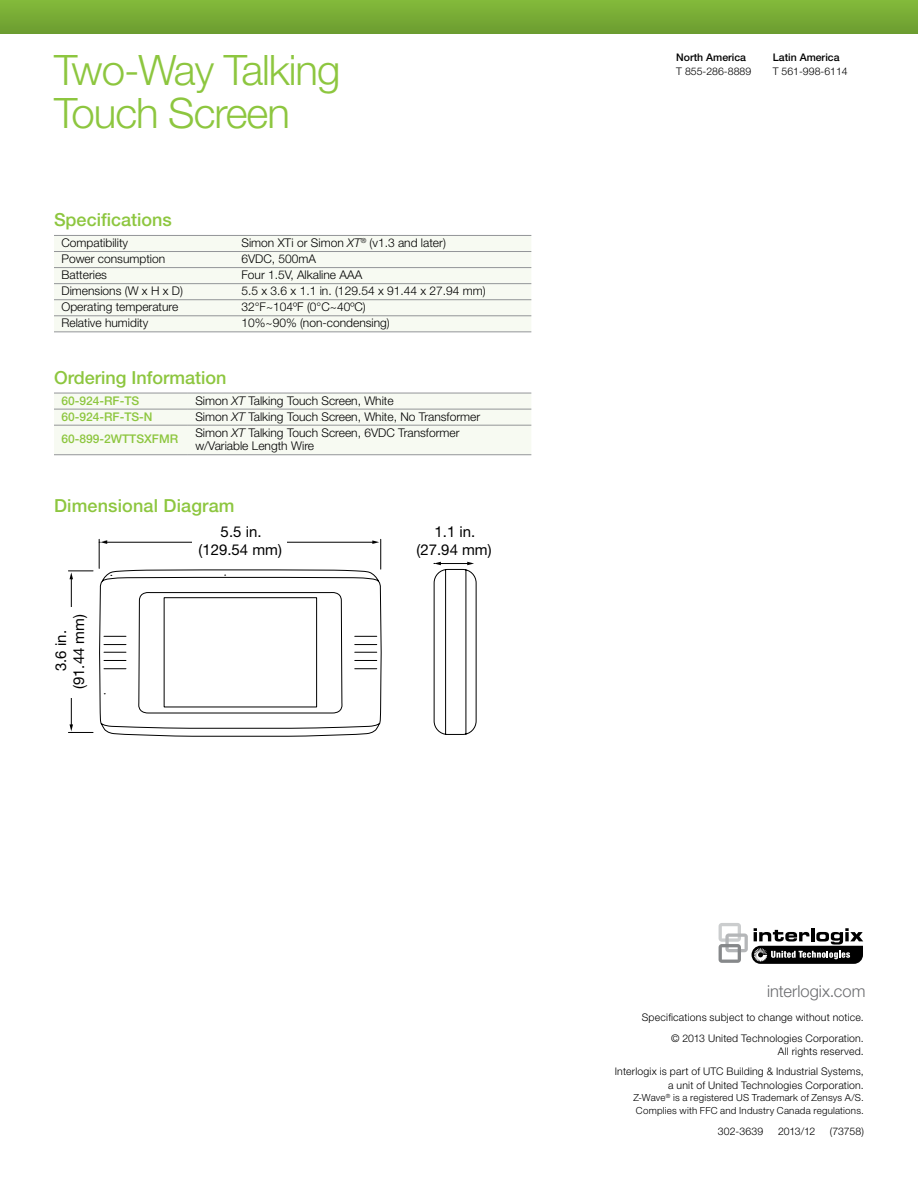
<style>
.page{position:relative;width:918px;height:1188px;background:#fff}
.page>*{position:absolute;margin:0;border:0;box-sizing:border-box;transform-origin:0 0}
.t1{font:300 42px "Helvetica Neue LT Pro";letter-spacing:-.025em;color:#8dc63f}
.t2{font:500 18px "Helvetica Neue LT Pro";color:#8dc63f}
.t3{font:300 16.5px "Helvetica Neue LT Std";color:#6d6e71}
.t4{font:15px/18px "Helvetica Neue LT Std";color:#000;text-align:center}
.t5{font:300 12px/13.5px "Helvetica Neue LT Std";color:#000}
.t6{font:500 12px "Helvetica Neue LT Std";color:#8dc63f}
.t7{font:300 10.5px/20.2px "Helvetica Neue LT Pro";letter-spacing:.02em;color:#000;text-align:right}
.t8{font:300 10.5px "Helvetica Neue LT Pro";color:#000}
.t9{font:500 10.5px "Helvetica Neue LT Pro";color:#000}
.t10{font:300 9.75px/13.5px "Helvetica Neue LT Pro";letter-spacing:.02em;color:#000}
.s1{font-style:italic}
</style>
<div class="page">
<svg style="left:99px;top:538px;width:283px;height:199px"></svg>
<hr style="left:380px;top:539px;width:1px;height:30px;background:#000">
<hr style="left:106px;top:542px;width:267px;height:1px;background:#000">
<div style="left:193px;top:535px;width:94px;height:14px;background:#fff"></div>
<svg style="left:372px;top:540px;width:7px;height:4px"></svg>
<svg style="left:99px;top:539px;width:8px;height:29px"></svg>
<hr style="left:71px;top:578px;width:1px;height:147px;background:#000">
<div style="left:64px;top:607px;width:14px;height:91px;background:#fff"></div>
<svg style="left:68px;top:571px;width:25px;height:8px"></svg>
<svg style="left:68px;top:724px;width:25px;height:9px"></svg>
<svg style="left:433px;top:562px;width:44px;height:173px"></svg>
<div style="left:54px;top:394px;width:477px;height:60px;background:#f7faf2"></div>
<hr style="left:54px;top:393px;width:134px;height:1px;background:#939598">
<hr style="left:188px;top:393px;width:343px;height:1px;background:#939598">
<hr style="left:54px;top:409px;width:134px;height:1px;background:#939598">
<hr style="left:54px;top:425px;width:134px;height:1px;background:#939598">
<hr style="left:54px;top:454px;width:134px;height:1px;background:#939598">
<hr style="left:188px;top:409px;width:343px;height:1px;background:#939598">
<hr style="left:188px;top:425px;width:343px;height:1px;background:#939598">
<hr style="left:188px;top:454px;width:343px;height:1px;background:#939598">
<div style="left:0;top:0;width:918px;height:34px;background:linear-gradient(to right,#77ab35,#77ab35)"></div>
<div style="left:54px;top:236px;width:477px;height:95px;background:#f7faf2"></div>
<hr style="left:54px;top:235px;width:180px;height:1px;background:#939598">
<hr style="left:54px;top:251px;width:180px;height:1px;background:#939598">
<hr style="left:54px;top:267px;width:180px;height:1px;background:#939598">
<hr style="left:54px;top:283px;width:180px;height:1px;background:#939598">
<hr style="left:54px;top:299px;width:180px;height:1px;background:#939598">
<hr style="left:54px;top:315px;width:180px;height:1px;background:#939598">
<hr style="left:54px;top:331px;width:180px;height:1px;background:#939598">
<hr style="left:234px;top:235px;width:297px;height:1px;background:#939598">
<hr style="left:234px;top:251px;width:297px;height:1px;background:#939598">
<hr style="left:234px;top:267px;width:297px;height:1px;background:#939598">
<hr style="left:234px;top:283px;width:297px;height:1px;background:#939598">
<hr style="left:234px;top:299px;width:297px;height:1px;background:#939598">
<hr style="left:234px;top:315px;width:297px;height:1px;background:#939598">
<hr style="left:234px;top:331px;width:297px;height:1px;background:#939598">
<svg style="left:719px;top:923px;width:144px;height:41px"></svg>
<h1 class="t1" style="left:54px;top:44px;width:288px">Two-Way Talking</h1>
<h1 class="t1" style="left:54px;top:87px;width:237px">Touch Screen</h1>
<h2 class="t2" style="left:54px;top:209px;width:119px">Specifications</h2>
<p class="t5" style="left:62px;top:236px;width:68px">Compatibility</p>
<p class="t5" style="left:242px;top:236px;width:206px">Simon XTi or Simon <span class="s1">XT</span><sup>®</sup> (v1.3 and later)</p>
<p class="t5" style="left:62px;top:252px;width:105px">Power consumption</p>
<p class="t5" style="left:242px;top:252px;width:76px">6VDC, 500mA</p>
<p class="t5" style="left:62px;top:268px;width:47px">Batteries</p>
<p class="t5" style="left:242px;top:268px;width:122px">Four 1.5V, Alkaline AAA</p>
<p class="t5" style="left:62px;top:284px;width:123px">Dimensions (W x H x D)</p>
<p class="t5" style="left:242px;top:284px;width:246px">5.5 x 3.6 x 1.1 in. (129.54 x 91.44 x 27.94 mm)</p>
<p class="t5" style="left:62px;top:300px;width:118px">Operating temperature</p>
<p class="t5" style="left:242px;top:300px;width:126px">32°F~104ºF (0°C~40ºC)</p>
<p class="t5" style="left:62px;top:316px;width:88px">Relative humidity</p>
<p class="t5" style="left:242px;top:316px;width:150px">10%~90% (non-condensing)</p>
<h2 class="t2" style="left:54px;top:367px;width:174px">Ordering Information</h2>
<p class="t6" style="left:62px;top:393px;width:79px">60-924-RF-TS</p>
<p class="t5" style="left:195px;top:393px;width:200px">Simon <span class="s1">XT</span> Talking Touch Screen, White</p>
<p class="t6" style="left:62px;top:409px;width:93px">60-924-RF-TS-N</p>
<p class="t5" style="left:195px;top:409px;width:286px">Simon <span class="s1">XT</span> Talking Touch Screen, White, No Transformer</p>
<p class="t6" style="left:62px;top:432px;width:118px">60-899-2WTTSXFMR</p>
<p class="t5" style="left:195px;top:425px;width:266px">Simon <span class="s1">XT</span> Talking Touch Screen, 6VDC Transformer w/Variable Length Wire</p>
<h2 class="t2" style="left:54px;top:495px;width:182px">Dimensional Diagram</h2>
<p class="t4" style="left:52px;top:689px;width:77px;rotate:-90deg">3.6 in. (91.44 mm)</p>
<p class="t4" style="left:199px;top:523px;width:85px">5.5 in. (129.54 mm)</p>
<p class="t4" style="left:417px;top:522px;width:77px">1.1 in. (27.94 mm)</p>
<p class="t9" style="left:676px;top:51px;width:71px">North America</p>
<p class="t8" style="left:676px;top:65px;width:76px">T 855-286-8889</p>
<p class="t9" style="left:773px;top:51px;width:68px">Latin America</p>
<p class="t8" style="left:773px;top:65px;width:76px">T 561-998-6114</p>
<h3 class="t3" style="left:767px;top:981px;width:100px">interlogix.com</h3>
<p class="t7" style="left:642px;top:1007px;width:224px">Specifications subject to change without notice. © 2013 United Technologies Corporation.</p>
<p class="t7" style="left:615px;top:1041px;width:251px">All rights reserved.<br>Interlogix is part of UTC Building &amp; Industrial Systems,</p>
<p class="t7" style="left:668px;top:1075px;width:197px">a unit of United Technologies Corporation.</p>
<p class="t10" style="left:634px;top:1090px;width:232px">Z-Wave<sup>®</sup> is a registered US Trademark of Zensys A/S.<br>Complies with FFC and Industry Canada regulations.</p>
<p class="t7" style="left:718px;top:1120px;width:47px">302-3639</p>
<p class="t7" style="left:778px;top:1120px;width:39px">2013/12</p>
<p class="t7" style="left:830px;top:1120px;width:36px">(73758)</p>
</div>
